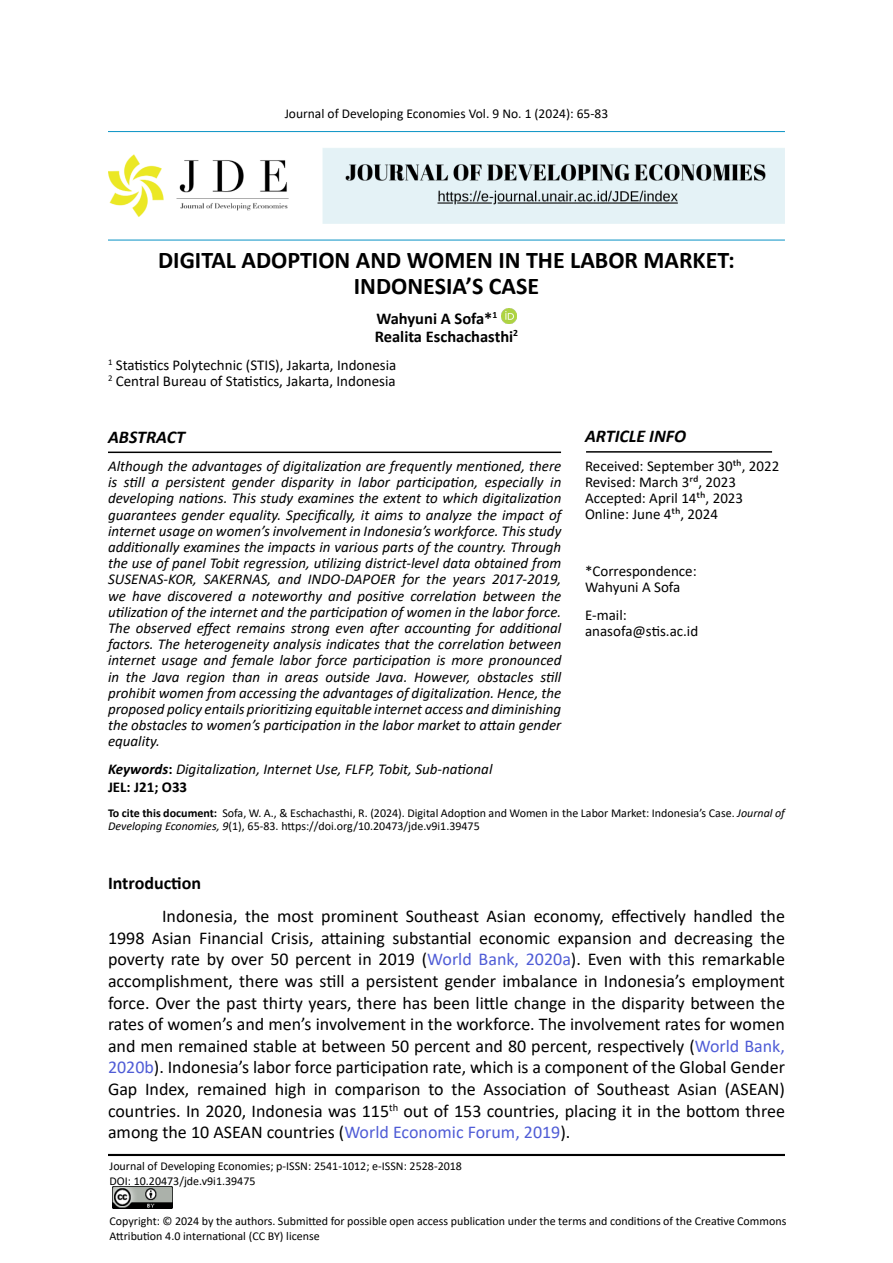
<style>
.page{position:relative;width:893px;height:1263px;background:#fff}
.page>*{position:absolute;margin:0;border:0;box-sizing:border-box;transform-origin:0 0}
.t1{font:700 24px/26px "Calibri";color:#000;text-align:center}
.t2{font:18px/21.6px "Calibri";color:#000;text-align:justify}
.t3{font:italic 700 18px "Calibri";color:#000}
.Heading_1{font:700 18px "Calibri";color:#000}
.t4{font:700 16.5px "Calibri";color:#000}
.t5{font:italic 15px/16.2px "Calibri";color:#000;text-align:justify}
.t6{font:15px "Calibri";color:#000}
.t7{font:700 15px "Calibri";color:#000}
.t8{font:13.5px "Calibri";color:#000}
.t9{font:12px/13px "Calibri";color:#000}
.s1{font-weight:700}
.s2{font-weight:700;font-style:normal}
.s3{font-style:italic}
.s4{color:#4f5cd6}
</style>
<div class="page">
<img style="left:108px;top:131px;width:677px;height:110px">
<img style="left:501px;top:308px;width:16px;height:16px">
<hr style="left:108px;top:1154px;width:677px;height:2px;background:#000">
<img style="left:112px;top:1187px;width:61px;height:21px">
<hr style="left:108px;top:452px;width:453px;height:1px;background:#000">
<hr style="left:586px;top:451px;width:186px;height:2px;background:#000">
<p class="t8" style="left:285px;top:104px;width:325px">Journal of Developing Economies Vol. 9 No. 1 (2024): 65-83</p>
<p class="t1" style="left:158px;top:247px;width:578px">DIGITAL ADOPTION AND WOMEN IN THE LABOR MARKET:<br>INDONESIA’S CASE</p>
<p class="t4" style="left:376px;top:307px;width:122px">Wahyuni A Sofa*<sup>1</sup></p>
<p class="t4" style="left:375px;top:324px;width:145px">Realita Eschachasthi<sup>2</sup></p>
<p class="t6" style="left:108px;top:354px;width:290px"><sup>1</sup> Statistics Polytechnic (STIS), Jakarta, Indonesia</p>
<p class="t6" style="left:108px;top:371px;width:289px"><sup>2</sup> Central Bureau of Statistics, Jakarta, Indonesia</p>
<p class="t3" style="left:585px;top:424px;width:102px">ARTICLE INFO</p>
<p class="t6" style="left:585px;top:455px;width:196px">Received: September 30th, 2022</p>
<p class="t6" style="left:585px;top:471px;width:153px">Revised: March 3rd, 2023</p>
<p class="t6" style="left:585px;top:488px;width:160px">Accepted: April 14th, 2023</p>
<p class="t6" style="left:585px;top:504px;width:134px">Online: June 4th, 2024</p>
<p class="t3" style="left:108px;top:424px;width:79px">ABSTRACT</p>
<p class="t5" style="left:108px;top:457px;width:455px">Although the advantages of digitalization are frequently mentioned, there is still a persistent gender disparity in labor participation, especially in developing nations. This study examines the extent to which digitalization guarantees gender equality. Specifically, it aims to analyze the impact of internet usage on women’s involvement in Indonesia’s workforce. This study additionally examines the impacts in various parts of the country. Through the use of panel Tobit regression, utilizing district-level data obtained from SUSENAS-KOR, SAKERNAS, and INDO-DAPOER for the years 2017-2019, we have discovered a noteworthy and positive correlation between the utilization of the internet and the participation of women in the labor force.<br>The observed effect remains strong even after accounting for additional factors. The heterogeneity analysis indicates that the correlation between internet usage and female labor force participation is more pronounced in the Java region than in areas outside Java. However, obstacles still prohibit women from accessing the advantages of digitalization. Hence, the proposed policy entails prioritizing equitable internet access and diminishing the obstacles to women’s participation in the labor market to attain gender equality.</p>
<p class="t5" style="left:108px;top:761px;width:386px"><span class="s1">Keywords</span><span class="s2">:</span> Digitalization, Internet Use, FLFP, Tobit, Sub-national</p>
<p class="t7" style="left:108px;top:777px;width:81px">JEL: J21; O33</p>
<p class="t9" style="left:108px;top:806px;width:678px"><span class="s1">To cite this document:</span> Sofa, W. A., &amp; Eschachasthi, R. (2024). Digital Adoption and Women in the Labor Market: Indonesia’s Case. <span class="s3">Journal of<br>Developing Economies, 9</span>(1), 65-83. https://doi.org/10.20473/jde.v9i1.39475</p>
<p class="t6" style="left:585px;top:560px;width:113px">*Correspondence:</p>
<p class="t6" style="left:585px;top:576px;width:97px">Wahyuni A Sofa</p>
<p class="t6" style="left:585px;top:605px;width:43px">E-mail:</p>
<p class="t6" style="left:585px;top:621px;width:115px">anasofa@stis.ac.id</p>
<p class="Heading_1" style="left:108px;top:870px;width:95px">Introduction</p>
<p class="t2" style="left:108px;top:905px;width:678px;text-indent:54px">Indonesia, the most prominent Southeast Asian economy, effectively handled the 1998 Asian Financial Crisis, attaining substantial economic expansion and decreasing the poverty rate by over 50 percent in 2019 (<span class="s4">World Bank, 2020a</span>). Even with this remarkable accomplishment, there was still a persistent gender imbalance in Indonesia’s employment force. Over the past thirty years, there has been little change in the disparity between the rates of women’s and men’s involvement in the workforce. The involvement rates for women and men remained stable at between 50 percent and 80 percent, respectively (<span class="s4">World Bank, 2020b</span>). Indonesia’s labor force participation rate, which is a component of the Global Gender Gap Index, remained high in comparison to the Association of Southeast Asian (ASEAN) countries. In 2020, Indonesia was 115<sup>th</sup> out of 153 countries, placing it in the bottom three among the 10 ASEAN countries (<span class="s4">World Economic Forum, 2019</span>).</p>
<p class="t9" style="left:110px;top:1159px;width:354px">Journal of Developing Economies; p-ISSN: 2541-1012; e-ISSN: 2528-2018</p>
<p class="t9" style="left:110px;top:1174px;width:148px">DOI: 10.20473/jde.v9i1.39475</p>
<p class="t9" style="left:110px;top:1214px;width:678px;line-height:14.4px">Copyright: © 2024 by the authors. Submitted for possible open access publication under the terms and conditions of the Creative Commons<br>Attribution 4.0 international (CC BY) license</p>
</div>
